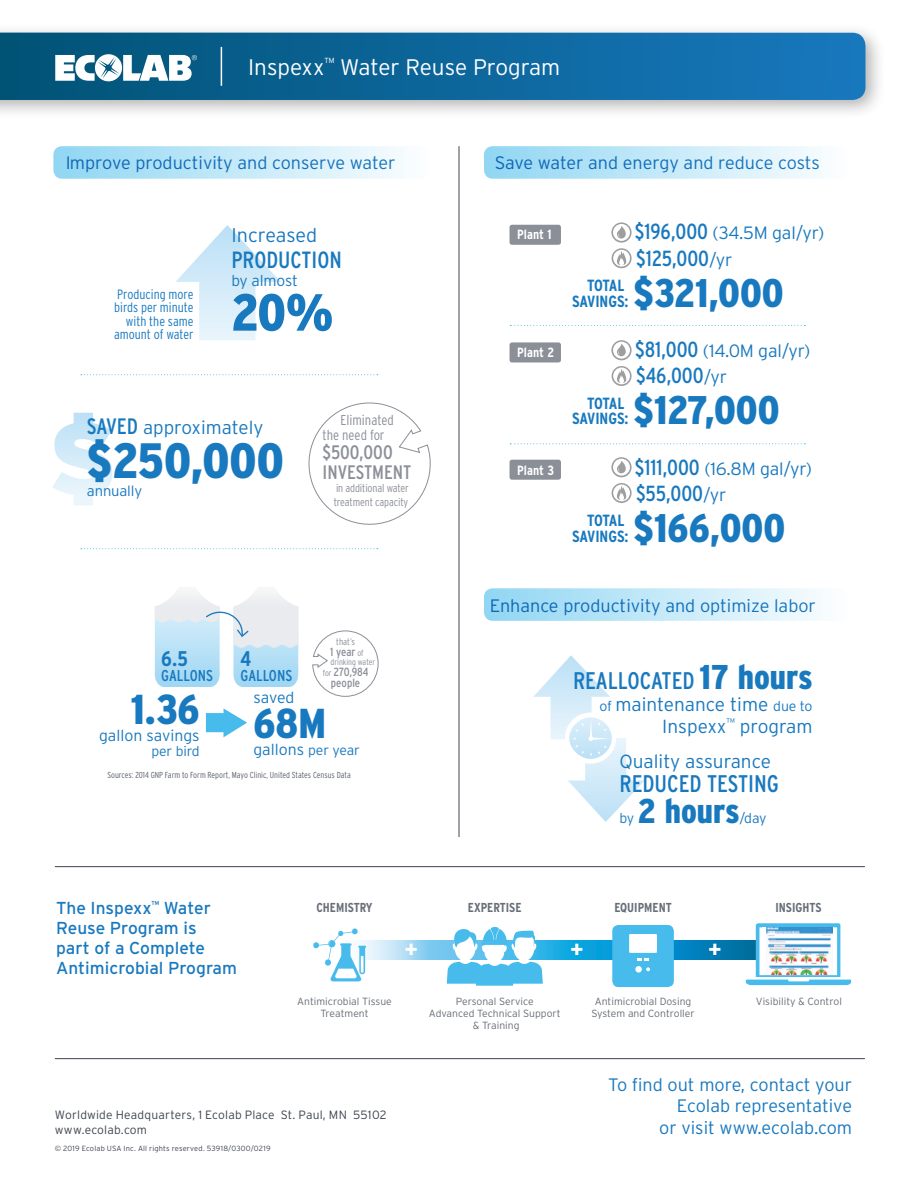
<style>
.page{position:relative;width:918px;height:1188px;background:#fff}
.page>*{position:absolute;margin:0;border:0;box-sizing:border-box;transform-origin:0 0}
.t1{font:900 103.05px "Interstate";color:#bbe0f6}
.t2{font:900 condensed 52.05px "Interstate";color:#1979bf}
.t3{font:900 condensed 49.5px "Interstate";color:#1979bf}
.t4{font:900 condensed 41.85px "Interstate";color:#1979bf}
.t5{font:900 condensed 39.9px "Interstate";color:#1979bf}
.t6{font:900 condensed 34.35px "Interstate";color:#1979bf}
.t7{font:condensed 24px "Interstate";color:#1979bf}
.t8{font:condensed 23.4px "Interstate";color:#1979bf}
.t9{font:300 22.5px "Interstate";color:#fff}
.t10{font:700 22.2px "Interstate";color:#fff}
.t11{font:condensed 21.9px "Interstate";color:#1979bf}
.t12{font:700 condensed 21.15px "Interstate";color:#1979bf}
.t13{font:300 19.8px "Interstate";color:#1979bf}
.t14{font:condensed 19.5px/19.5px "Interstate";color:#8b8f98}
.t15{font:300 19.05px/21.8px "Interstate";color:#1979bf;text-align:right}
.t16{font:300 18.75px "Interstate";color:#1979bf}
.t17{font:300 18px/21.6px "Interstate";color:#1979bf;text-align:right}
.t18{font:300 17.85px "Interstate";letter-spacing:-.01em;color:#1979bf}
.t19{font:17.25px/20.1px "Interstate";color:#1979bf}
.t20{font:700 condensed 16.2px/15.6px "Interstate";letter-spacing:-.005em;color:#1979bf;text-align:right}
.t21{font:300 15.9px "Interstate";color:#1979bf}
.t22{font:condensed 15.75px "Interstate";color:#1979bf}
.t23{font:300 15.6px "Interstate";letter-spacing:-.015em;color:#1979bf}
.t24{font:300 14.7px "Interstate";letter-spacing:-.01em;color:#1979bf}
.t25{font:300 condensed 14.25px/15px "Interstate";color:#8b8f98}
.t26{font:300 14.1px "Interstate";color:#1979bf}
.t27{font:300 13.95px "Interstate";letter-spacing:-.01em;color:#1979bf}
.t28{font:300 condensed 13.5px/13.5px "Interstate";color:#1979bf;text-align:right}
.t29{font:700 condensed 13.35px "Interstate";letter-spacing:.005em;color:#fff}
.t30{font:700 condensed 12.9px "Interstate";color:#686e78}
.t31{font:300 12px "Interstate";letter-spacing:.015em;color:#3e444f}
.t32{font:condensed 11.85px/10.5px "Interstate";color:#8b8f98;text-align:center}
.t33{font:300 condensed 11.25px/13.5px "Interstate";letter-spacing:-.01em;color:#8b8f98}
.t34{font:300 10.35px/12.3px "Interstate";color:#686e78;text-align:center}
.t35{font:300 condensed 9.45px "Interstate";color:#8b8f98}
.t36{font:300 condensed 8.7px "Interstate";color:#595f6a}
.t37{font:300 condensed 8.7px "Interstate";color:#8b8f98}
.t38{font:300 7.5px "Interstate";letter-spacing:.025em;color:#3e444f}
.s1{font-weight:400;font-stretch:condensed;font-size:22.35px}
.s2{font-weight:300;font-size:8.7px}
.s3{font-size:13.95px}
.s4{font-weight:400;font-stretch:condensed;font-size:21.9px}
.s5{font-weight:300;font-stretch:normal;font-size:17.85px}
.s6{color:#fff}
.s7{font-weight:900;font-size:34.35px}
.s8{font-size:14.1px}
</style>
<div class="page">
<div style="left:0;top:22px;width:885px;height:98px;background:#231f20;opacity:.35"></div>
<svg style="left:0;top:33px;width:866px;height:67px;background:#0d669b"></svg>
<svg style="left:55px;top:54px;width:142px;height:27px"></svg>
<hr style="left:221px;top:47px;width:1px;height:39px;background:#fff">
<hr style="left:459px;top:146px;width:1px;height:691px;background:#3e444f">
<hr style="left:55px;top:866px;width:810px;height:1px;background:#3e444f">
<hr style="left:55px;top:1058px;width:810px;height:1px;background:#3e444f">
<svg style="left:366px;top:940px;width:380px;height:20px;background:#44abd9"></svg>
<svg style="left:447px;top:927px;width:96px;height:59px"></svg>
<svg style="left:313px;top:928px;width:53px;height:53px"></svg>
<svg style="left:746px;top:923px;width:105px;height:62px"></svg>
<div style="left:762px;top:927px;width:72px;height:48px;background:#fff"></div>
<img style="left:767px;top:927px;width:65px;height:48px">
<div style="left:612px;top:925px;width:62px;height:62px;background:#47bbeb;border-radius:6px"></div>
<svg style="left:629px;top:934px;width:28px;height:27px"></svg>
<div style="left:635px;top:966px;width:7px;height:7px;background:#fff;border-radius:50%"></div>
<svg style="left:646px;top:967px;width:4px;height:4px"></svg>
<div style="left:53px;top:146px;width:378px;height:33px;background:linear-gradient(to right,#90d6f3,#fdfefe);border-radius:9px"></div>
<svg style="left:176px;top:225px;width:105px;height:115px"></svg>
<div style="left:484px;top:146px;width:365px;height:33px;background:linear-gradient(to right,#90d6f3,#fefefe);border-radius:9px"></div>
<div style="left:484px;top:588px;width:365px;height:33px;background:linear-gradient(to right,#90d6f3,#fefefe);border-radius:9px"></div>
<svg style="left:533px;top:655px;width:112px;height:167px"></svg>
<svg style="left:312px;top:630px;width:67px;height:67px"></svg>
<svg style="left:155px;top:591px;width:143px;height:96px"></svg>
<svg style="left:206px;top:708px;width:41px;height:29px"></svg>
<svg style="left:81px;top:374px;width:297px;height:1px"></svg>
<svg style="left:81px;top:548px;width:297px;height:1px"></svg>
<svg style="left:308px;top:402px;width:123px;height:123px"></svg>
<svg style="left:510px;top:325px;width:295px;height:1px"></svg>
<svg style="left:510px;top:443px;width:295px;height:1px"></svg>
<div style="left:510px;top:225px;width:51px;height:20px;background:#8b8f98;border-radius:3px"></div>
<div style="left:510px;top:342px;width:51px;height:20px;background:#8b8f98;border-radius:3px"></div>
<div style="left:510px;top:460px;width:51px;height:20px;background:#8b8f98;border-radius:3px"></div>
<svg style="left:612px;top:366px;width:20px;height:20px"></svg>
<svg style="left:612px;top:483px;width:20px;height:20px"></svg>
<svg style="left:611px;top:222px;width:21px;height:46px"></svg>
<svg style="left:611px;top:340px;width:21px;height:20px"></svg>
<svg style="left:611px;top:457px;width:21px;height:20px"></svg>
<p class="t9" style="left:248px;top:54px;width:314px">Inspexx<sup>™</sup> Water Reuse Program</p>
<p class="t17" style="left:65px;top:151px;width:332px">Improve productivity and conserve water</p>
<p class="t28" style="left:114px;top:287px;width:81px">Producing more birds per minute with the same amount of water</p>
<p class="t13" style="left:231px;top:224px;width:87px">Increased</p>
<p class="t8" style="left:231px;top:247px;width:112px">PRODUCTION</p>
<p class="t23" style="left:231px;top:272px;width:68px">by almost</p>
<p class="t2" style="left:231px;top:284px;width:103px">20%</p>
<h1 class="t1" style="left:49px;top:400px;width:70px">$</h1>
<p class="t16" style="left:87px;top:417px;width:178px"><span class="s1">SAVED</span> approximately</p>
<p class="t3" style="left:87px;top:433px;width:198px">$250,000</p>
<p class="t24" style="left:87px;top:482px;width:57px">annually</p>
<p class="t25" style="left:322px;top:412px;width:73px;text-indent:18px">Eliminated the need for</p>
<p class="t14" style="left:322px;top:442px;width:90px">$500,000<br>INVESTMENT</p>
<p class="t33" style="left:334px;top:481px;width:77px">in additional water treatment capacity</p>
<p class="t12" style="left:161px;top:647px;width:28px">6.5</p>
<p class="t22" style="left:161px;top:666px;width:53px">GALLONS</p>
<p class="t4" style="left:131px;top:686px;width:70px">1.36</p>
<p class="t21" style="left:99px;top:726px;width:102px">gallon savings</p>
<p class="t27" style="left:152px;top:743px;width:50px">per bird</p>
<p class="t35" style="left:336px;top:636px;width:20px">that’s</p>
<p class="t32" style="left:330px;top:646px;width:35px">1 year <span class="s2">of</span></p>
<p class="t37" style="left:331px;top:657px;width:46px">drinking water</p>
<p class="t32" style="left:323px;top:667px;width:47px"><span class="s2">for</span> 270,984 people</p>
<p class="t12" style="left:241px;top:647px;width:12px">4</p>
<p class="t22" style="left:241px;top:666px;width:53px">GALLONS</p>
<p class="t21" style="left:253px;top:688px;width:43px">saved</p>
<p class="t4" style="left:253px;top:700px;width:74px">68M</p>
<p class="t21" style="left:253px;top:741px;width:108px">gallons <span class="s3">per year</span></p>
<p class="t36" style="left:107px;top:770px;width:245px">Sources: 2014 GNP Farm to Form Report, Mayo Clinic, United States Census Data</p>
<p class="t17" style="left:495px;top:151px;width:327px">Save water and energy and reduce costs</p>
<p class="t29" style="left:517px;top:227px;width:36px">Plant 1</p>
<p class="t18" style="left:635px;top:223px;width:191px"><span class="s4">$196,000</span> (34.5M gal/yr)</p>
<p class="t11" style="left:636px;top:246px;width:98px">$125,000<span class="s5">/yr</span></p>
<p class="t20" style="left:572px;top:277px;width:58px">TOTAL<span class="s6">:<br></span>SAVINGS:</p>
<p class="t5" style="left:634px;top:271px;width:152px">$321,000</p>
<p class="t29" style="left:517px;top:345px;width:39px">Plant 2</p>
<p class="t18" style="left:635px;top:341px;width:177px"><span class="s4">$81,000</span> (14.0M gal/yr)</p>
<p class="t11" style="left:636px;top:364px;width:92px">$46,000<span class="s5">/yr</span></p>
<p class="t20" style="left:572px;top:395px;width:58px">TOTAL<span class="s6">:<br></span>SAVINGS:</p>
<p class="t5" style="left:634px;top:388px;width:148px">$127,000</p>
<p class="t29" style="left:517px;top:462px;width:38px">Plant 3</p>
<p class="t18" style="left:635px;top:458px;width:179px"><span class="s4">$111,000</span> (16.8M gal/yr)</p>
<p class="t11" style="left:636px;top:481px;width:92px">$55,000<span class="s5">/yr</span></p>
<p class="t20" style="left:572px;top:513px;width:58px">TOTAL<span class="s6">:<br></span>SAVINGS:</p>
<p class="t5" style="left:634px;top:506px;width:153px">$166,000</p>
<p class="t17" style="left:489px;top:594px;width:328px">Enhance productivity and optimize labor</p>
<p class="t7" style="left:573px;top:667px;width:241px">REALLOCATED <span class="s7">17 hours</span></p>
<p class="t15" style="left:599px;top:693px;width:215px"><span class="s8">of</span> maintenance time <span class="s8">due to<br></span>Inspexx<sup>™</sup> program</p>
<p class="t15" style="left:620px;top:750px;width:153px">Quality assurance</p>
<p class="t7" style="left:620px;top:770px;width:161px">REDUCED TESTING</p>
<p class="t26" style="left:620px;top:810px;width:16px">by</p>
<p class="t6" style="left:638px;top:792px;width:103px">2 hours</p>
<p class="t26" style="left:740px;top:810px;width:29px">/day</p>
<p class="t19" style="left:56px;top:898px;width:182px">The Inspexx<sup>™</sup> Water<br>Reuse Program is<br>part of a Complete<br>Antimicrobial Program</p>
<p class="t30" style="left:316px;top:900px;width:58px">CHEMISTRY</p>
<p class="t30" style="left:468px;top:900px;width:55px">EXPERTISE</p>
<p class="t30" style="left:614px;top:900px;width:59px">EQUIPMENT</p>
<p class="t10" style="left:405px;top:936px;width:15px">+</p>
<p class="t10" style="left:570px;top:936px;width:15px">+</p>
<p class="t10" style="left:708px;top:936px;width:15px">+</p>
<p class="t30" style="left:775px;top:900px;width:47px">INSIGHTS</p>
<p class="t34" style="left:297px;top:995px;width:96px">Antimicrobial Tissue<br>Treatment</p>
<p class="t34" style="left:456px;top:995px;width:79px">Personal Service</p>
<p class="t34" style="left:429px;top:1007px;width:133px">Advanced Technical Support</p>
<p class="t34" style="left:473px;top:1019px;width:48px">&amp; Training</p>
<p class="t34" style="left:591px;top:995px;width:105px">Antimicrobial Dosing<br>System and Controller</p>
<p class="t34" style="left:756px;top:995px;width:88px">Visibility &amp; Control</p>
<p class="t31" style="left:55px;top:1108px;width:333px">Worldwide Headquarters, 1 Ecolab Place St. Paul, MN 55102</p>
<p class="t31" style="left:55px;top:1123px;width:94px">www.ecolab.com</p>
<p class="t38" style="left:55px;top:1144px;width:217px">© 2019 Ecolab USA Inc. All rights reserved. 53918/0300/0219</p>
<p class="t17" style="left:608px;top:1073px;width:245px">To find out more, contact your<br>Ecolab representative<br>or visit www.ecolab.com</p>
</div>
